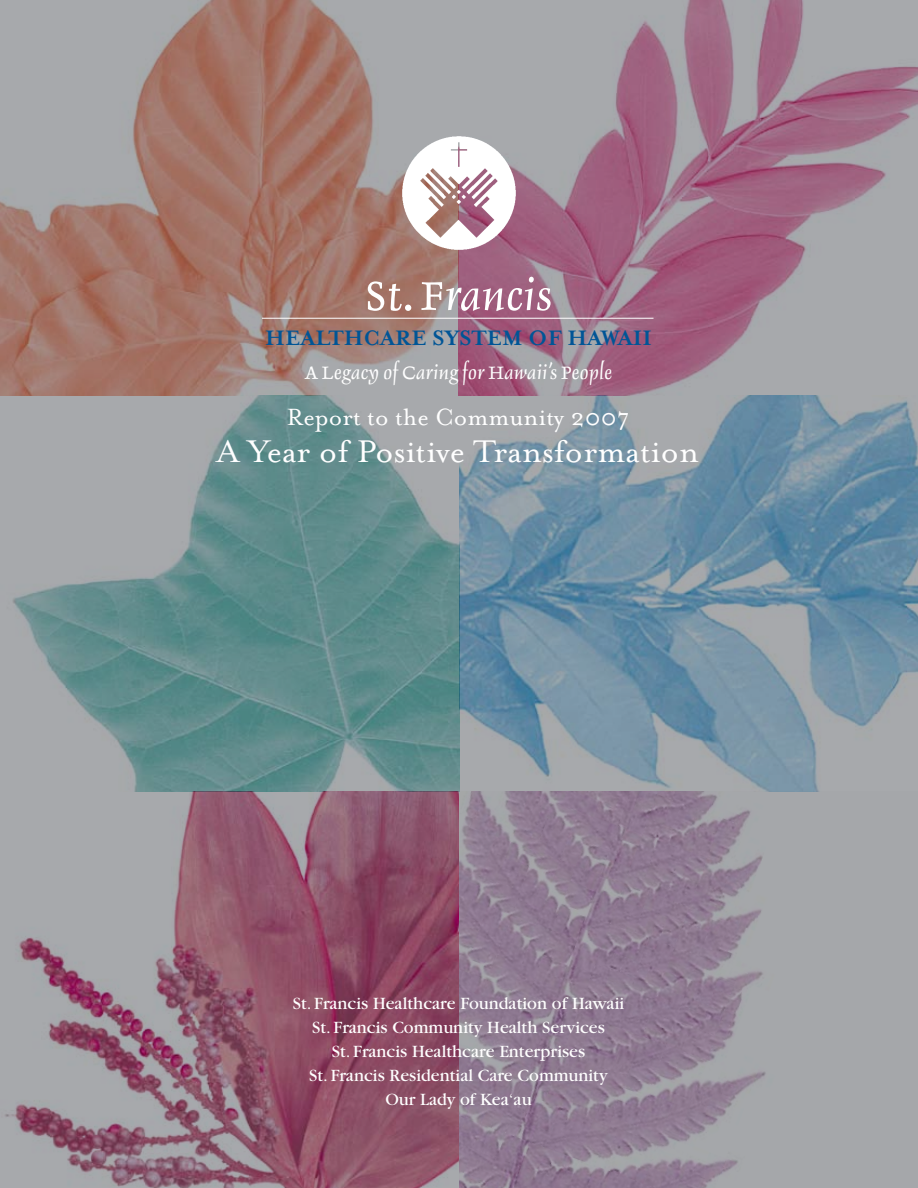
<style>
.page{position:relative;width:918px;height:1188px;background:#fff}
.page>*{position:absolute;margin:0;border:0;box-sizing:border-box;transform-origin:0 0}
.t1{font:54px "Delphin LT IA";color:#fff}
.t2{font:36px "Mrs Eaves Roman";color:#fff}
.t3{font:27px "Mrs Eaves Roman";color:#fff}
.t4{font:24px "Delphin LT IA";color:#fff}
.t5{font:700 24px "Mrs Eaves";color:#005596}
.t6{font:18px/24px "Garamond";color:#fff;text-align:center}
</style>
<div class="page">
<img style="left:0;top:0;width:918px;height:1188px">
<img style="left:400px;top:134px;width:118px;height:118px">
<hr style="left:262px;top:318px;width:392px;height:1px;background:#fff">
<h1 class="t1" style="left:365px;top:268px;width:189px">St. Francis</h1>
<h3 class="t5" style="left:265px;top:324px;width:388px">HEALTHCARE SYSTEM OF HAWAII</h3>
<h3 class="t4" style="left:305px;top:360px;width:309px">A Legacy of Caring for Hawaii’s People</h3>
<h3 class="t3" style="left:287px;top:402px;width:344px">Report to the Community 2007</h3>
<h2 class="t2" style="left:217px;top:432px;width:484px">A Year of Positive Transformation</h2>
<p class="t6" style="left:293px;top:991px;width:333px">St. Francis Healthcare Foundation of Hawaii St. Francis Community Health Services<br>St. Francis Healthcare Enterprises<br>St. Francis Residential Care Community Our Lady of Kea‘au</p>
</div>
